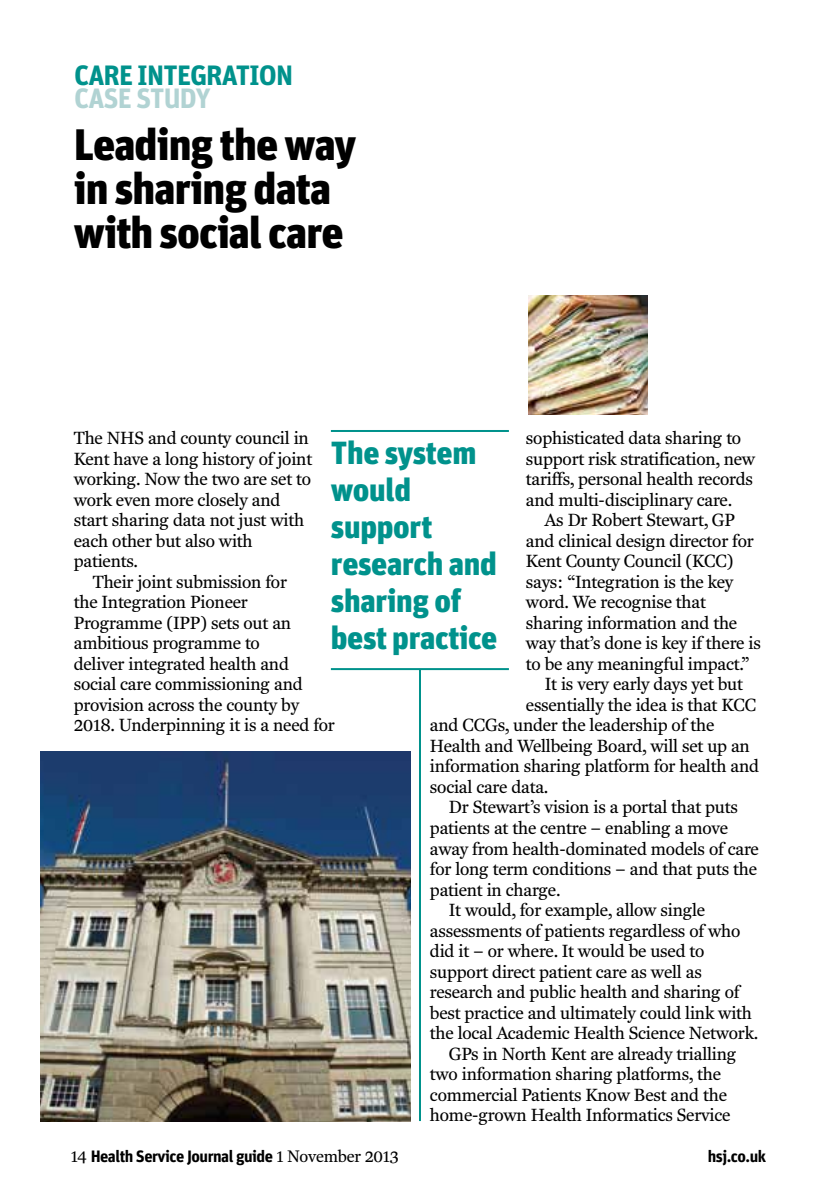
<style>
.page{position:relative;width:840px;height:1191px;background:#fff}
.page>*{position:absolute;margin:0;border:0;box-sizing:border-box;transform-origin:0 0}
.t1{font:900 44px/44px "Unit";letter-spacing:-.02em;color:#000}
.t2{font:900 32px/37px "Unit";letter-spacing:-.01em;color:#00928c}
.t3{font:700 28px "Unit";letter-spacing:-.03em;color:#00928c}
.t4{font:700 28px "Unit";letter-spacing:-.03em;color:#b1d3d3}
.t5{font:18px/20.6px "Fenway";letter-spacing:-.01em;color:#000}
.t6{font:700 16.4px "Unit";letter-spacing:-.03em;color:#000}
.s1{font-family:"Fenway";font-weight:400;font-size:17px}
</style>
<div class="page">
<hr style="left:331px;top:430px;width:177px;height:2px;background:#00928c">
<hr style="left:331px;top:668px;width:177px;height:2px;background:#00928c">
<hr style="left:419px;top:670px;width:2px;height:451px;background:#00928c">
<img style="left:41px;top:752px;width:369px;height:369px">
<img style="left:528px;top:296px;width:119px;height:119px">
<h3 class="t3" style="left:74px;top:58px;width:220px">care integration</h3>
<h3 class="t4" style="left:74px;top:81px;width:138px">case study</h3>
<h1 class="t1" style="left:74px;top:122px;width:284px">Leading the way in sharing data with social care</h1>
<p class="t5" style="left:74px;top:428px;width:240px">The NHS and county council in<br>Kent have a long history of joint working. Now the two are set to work even more closely and start sharing data not just with each other but also with patients.</p>
<p class="t5" style="left:74px;top:571px;width:262px;text-indent:19px">Their joint submission for<br>the Integration Pioneer<br>Programme (IPP) sets out an ambitious programme to<br>deliver integrated health and social care commissioning and provision across the county by<br>2018. Underpinning it is a need for</p>
<p class="t5" style="left:525px;top:428px;width:231px">sophisticated data sharing to support risk stratification, new tariffs, personal health records and multi-disciplinary care.</p>
<p class="t5" style="left:544px;top:510px;width:191px">As Dr Robert Stewart, GP</p>
<p class="t5" style="left:525px;top:530px;width:229px">and clinical design director for</p>
<p class="t5" style="left:525px;top:551px;width:209px">Kent County Council (KCC)</p>
<p class="t5" style="left:525px;top:571px;width:209px">says: “Integration is the key</p>
<p class="t5" style="left:525px;top:592px;width:181px">word. We recognise that</p>
<p class="t5" style="left:525px;top:612px;width:213px">sharing information and the</p>
<p class="t5" style="left:525px;top:633px;width:236px">way that’s done is key if there is</p>
<p class="t5" style="left:525px;top:653px;width:225px">to be any meaningful impact.”</p>
<p class="t5" style="left:544px;top:674px;width:199px">It is very early days yet but</p>
<p class="t5" style="left:525px;top:694px;width:232px">essentially the idea is that KCC</p>
<p class="t5" style="left:429px;top:715px;width:286px">and CCGs, under the leadership of the</p>
<p class="t5" style="left:429px;top:735px;width:321px">Health and Wellbeing Board, will set up an</p>
<p class="t5" style="left:429px;top:756px;width:330px">information sharing platform for health and</p>
<p class="t5" style="left:429px;top:776px;width:120px">social care data.</p>
<p class="t5" style="left:448px;top:797px;width:290px">Dr Stewart’s vision is a portal that puts</p>
<p class="t5" style="left:429px;top:817px;width:299px">patients at the centre – enabling a move</p>
<p class="t5" style="left:429px;top:838px;width:330px">away from health-dominated models of care</p>
<p class="t5" style="left:429px;top:858px;width:328px">for long term conditions – and that puts the</p>
<p class="t5" style="left:429px;top:879px;width:132px">patient in charge.</p>
<p class="t5" style="left:448px;top:899px;width:258px">It would, for example, allow single</p>
<p class="t5" style="left:429px;top:920px;width:312px">assessments of patients regardless of who</p>
<p class="t5" style="left:429px;top:940px;width:276px">did it – or where. It would be used to</p>
<p class="t5" style="left:429px;top:961px;width:273px">support direct patient care as well as</p>
<p class="t5" style="left:429px;top:981px;width:311px">research and public health and sharing of</p>
<p class="t5" style="left:429px;top:1002px;width:323px">best practice and ultimately could link with</p>
<p class="t5" style="left:429px;top:1022px;width:329px">the local Academic Health Science Network.</p>
<p class="t5" style="left:448px;top:1043px;width:289px">GPs in North Kent are already trialling</p>
<p class="t5" style="left:429px;top:1063px;width:292px">two information sharing platforms, the</p>
<p class="t5" style="left:429px;top:1084px;width:298px">commercial Patients Know Best and the</p>
<p class="t5" style="left:429px;top:1104px;width:302px">home-grown Health Informatics Service</p>
<h2 class="t2" style="left:331px;top:434px;width:168px">The system would support research and sharing of best practice</h2>
<p class="t6" style="left:71px;top:1146px;width:329px"><span class="s1">14</span> Health Service Journal guide <span class="s1">1 November 2013</span></p>
<p class="t6" style="left:707px;top:1146px;width:60px">hsj.co.uk</p>
</div>
